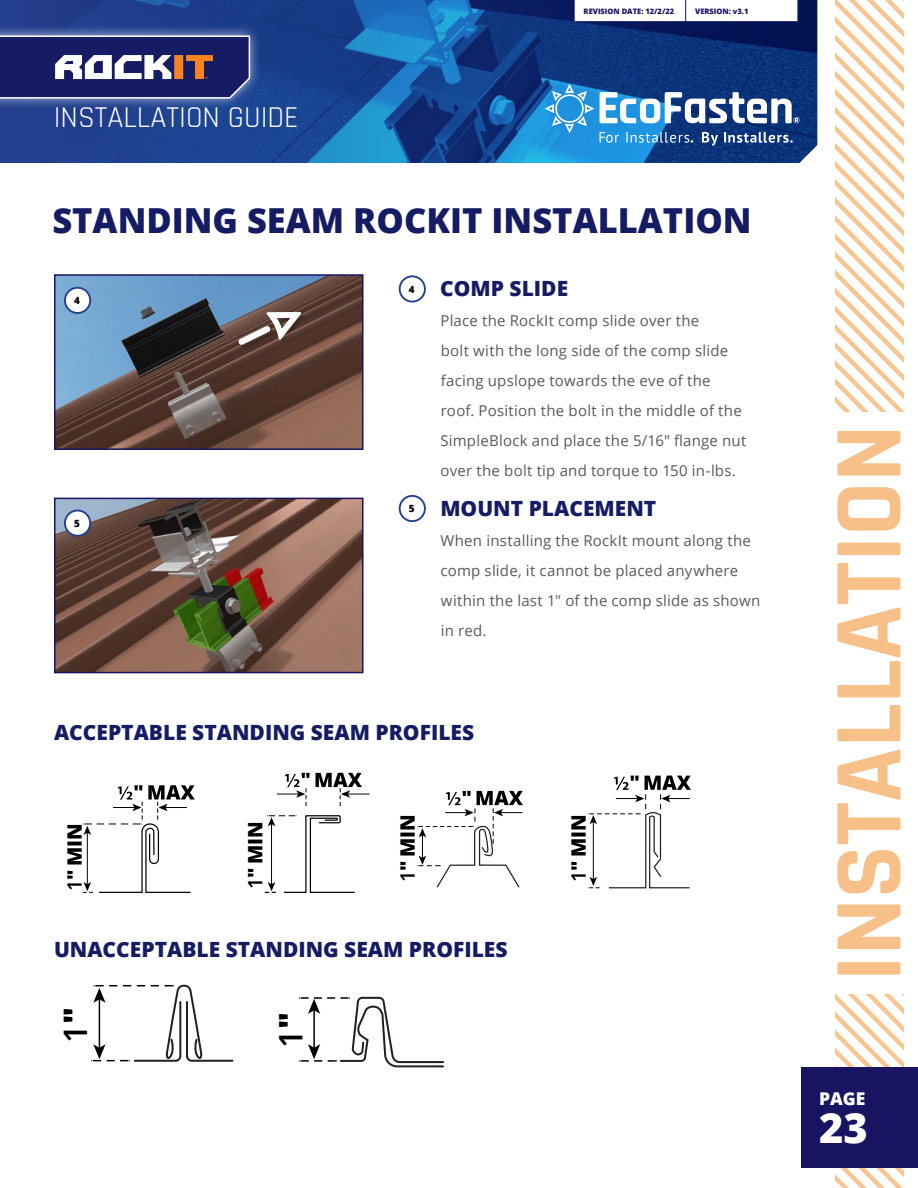
<style>
.page{position:relative;width:918px;height:1188px;background:#fff}
.page>*{position:absolute;margin:0;border:0;box-sizing:border-box;transform-origin:0 0}
.t1{font:700 97.95px "Rajdhani";color:#f7c088}
.t2{font:800 41.55px "Open Sans";color:#fff}
.t3{font:800 34.5px "Open Sans";color:#151c64}
.t4{font:600 32.4px "Open Sans";color:#000}
.t5{font:30px "Rajdhani";color:#fff}
.t6{font:800 21px "Open Sans";color:#151c64}
.t7{font:800 19.95px "Open Sans";color:#000}
.t8{font:800 17.55px "Open Sans";color:#fff}
.t9{font:15px/30px "Open Sans";letter-spacing:.015em;color:#58595b}
.t10{font:800 9.9px "Open Sans";color:#000}
.t11{font:800 7.5px "Open Sans";color:#191462}
.s1{font-weight:600}
.s2{font-weight:800}
</style>
<div class="page">
<svg style="left:0;top:0;width:817px;height:163px;background:#164790"></svg>
<div style="left:574px;top:0;width:224px;height:22px;background:#fff"></div>
<hr style="left:575px;top:21px;width:223px;height:1px;background:#191462">
<svg style="left:797px;top:0;width:1px;height:22px"></svg>
<svg style="left:685px;top:0;width:1px;height:22px"></svg>
<svg style="left:574px;top:0;width:1px;height:22px"></svg>
<div style="left:0;top:25px;width:261px;height:84px;background:#fff;opacity:.75"></div>
<svg style="left:0;top:35px;width:251px;height:64px;background:#45477d"></svg>
<svg style="left:600px;top:132px;width:193px;height:14px;background:#4376b0"></svg>
<svg style="left:545px;top:84px;width:49px;height:49px;background:#45a1de"></svg>
<svg style="left:600px;top:92px;width:200px;height:31px"></svg>
<svg style="left:835px;top:0;width:69px;height:1188px"></svg>
<div style="left:815px;top:412px;width:103px;height:581px;background:#fff"></div>
<div style="left:801px;top:1067px;width:117px;height:101px;background:#191462"></div>
<img style="left:57px;top:501px;width:304px;height:169px">
<div style="left:54px;top:498px;width:310px;height:175px;border:2px solid #191462"></div>
<div style="left:399px;top:495px;width:27px;height:27px;border:2px solid #25408f;border-radius:50%"></div>
<svg style="left:83px;top:510px;width:112px;height:383px"></svg>
<svg style="left:277px;top:773px;width:33px;height:33px"></svg>
<svg style="left:316px;top:773px;width:53px;height:33px"></svg>
<svg style="left:265px;top:815px;width:90px;height:78px"></svg>
<svg style="left:417px;top:791px;width:106px;height:97px"></svg>
<svg style="left:588px;top:776px;width:103px;height:113px"></svg>
<svg style="left:91px;top:984px;width:143px;height:78px"></svg>
<svg style="left:299px;top:996px;width:145px;height:72px"></svg>
<img style="left:57px;top:277px;width:304px;height:170px">
<div style="left:54px;top:274px;width:310px;height:176px;border:2px solid #191462"></div>
<div style="left:240px;top:314px;width:65px;height:35px;background:#000;opacity:.2"></div>
<svg style="left:238px;top:312px;width:63px;height:33px"></svg>
<div style="left:399px;top:275px;width:27px;height:28px;border:2px solid #25408f;border-radius:50%"></div>
<div style="left:65px;top:288px;width:25px;height:25px;background:#fff;border-radius:50%"></div>
<div style="left:64px;top:287px;width:27px;height:27px;border:2px solid #25408f;border-radius:50%"></div>
<div style="left:65px;top:511px;width:25px;height:25px;background:#fff;border-radius:50%"></div>
<div style="left:64px;top:510px;width:27px;height:27px;border:2px solid #25408f;border-radius:50%"></div>
<h3 class="t5" style="left:54px;top:100px;width:247px">INSTALLATION GUIDE</h3>
<p class="t11" style="left:584px;top:5px;width:92px">REVISION DATE: 12/2/22</p>
<p class="t11" style="left:695px;top:5px;width:55px">VERSION: v3.1</p>
<h3 class="t3" style="left:52px;top:194px;width:701px">STANDING SEAM ROCKIT INSTALLATION</h3>
<p class="t10" style="left:74px;top:293px;width:7px">4</p>
<p class="t10" style="left:74px;top:516px;width:7px">5</p>
<p class="t10" style="left:409px;top:282px;width:7px">4</p>
<p class="t10" style="left:409px;top:501px;width:7px">5</p>
<h3 class="t6" style="left:440px;top:273px;width:129px">COMP SLIDE</h3>
<p class="t9" style="left:440px;top:305px;width:308px">Place the RockIt comp slide over the<br>bolt with the long side of the comp slide facing upslope towards the eve of the roof. Position the bolt in the middle of the SimpleBlock and place the 5/16" flange nut over the bolt tip and torque to 150 in-lbs.</p>
<h3 class="t6" style="left:440px;top:493px;width:217px">MOUNT PLACEMENT</h3>
<p class="t9" style="left:441px;top:526px;width:321px">When installing the RockIt mount along the comp slide, it cannot be placed anywhere within the last 1" of the comp slide as shown in red.</p>
<h3 class="t6" style="left:54px;top:716px;width:422px">ACCEPTABLE STANDING SEAM PROFILES</h3>
<h3 class="t7" style="left:59px;top:891px;width:69px;rotate:-90deg"><span class="s1">1</span>" MIN</h3>
<h3 class="t7" style="left:240px;top:889px;width:69px;rotate:-90deg"><span class="s1">1</span>" MIN</h3>
<h3 class="t7" style="left:392px;top:882px;width:69px;rotate:-90deg"><span class="s1">1</span>" MIN</h3>
<h3 class="t7" style="left:563px;top:882px;width:69px;rotate:-90deg"><span class="s1">1</span>" MIN</h3>
<h3 class="t6" style="left:54px;top:934px;width:455px">UNACCEPTABLE STANDING SEAM PROFILES</h3>
<h3 class="t4" style="left:53px;top:1043px;width:37px;rotate:-90deg">1<span class="s2">"</span></h3>
<h3 class="t4" style="left:269px;top:1048px;width:37px;rotate:-90deg">1<span class="s2">"</span></h3>
<h1 class="t1" style="left:809px;top:981px;width:558px;rotate:-90deg">INSTALLATION</h1>
<p class="t8" style="left:819px;top:1086px;width:48px">PAGE</p>
<h2 class="t2" style="left:819px;top:1097px;width:50px">23</h2>
</div>
